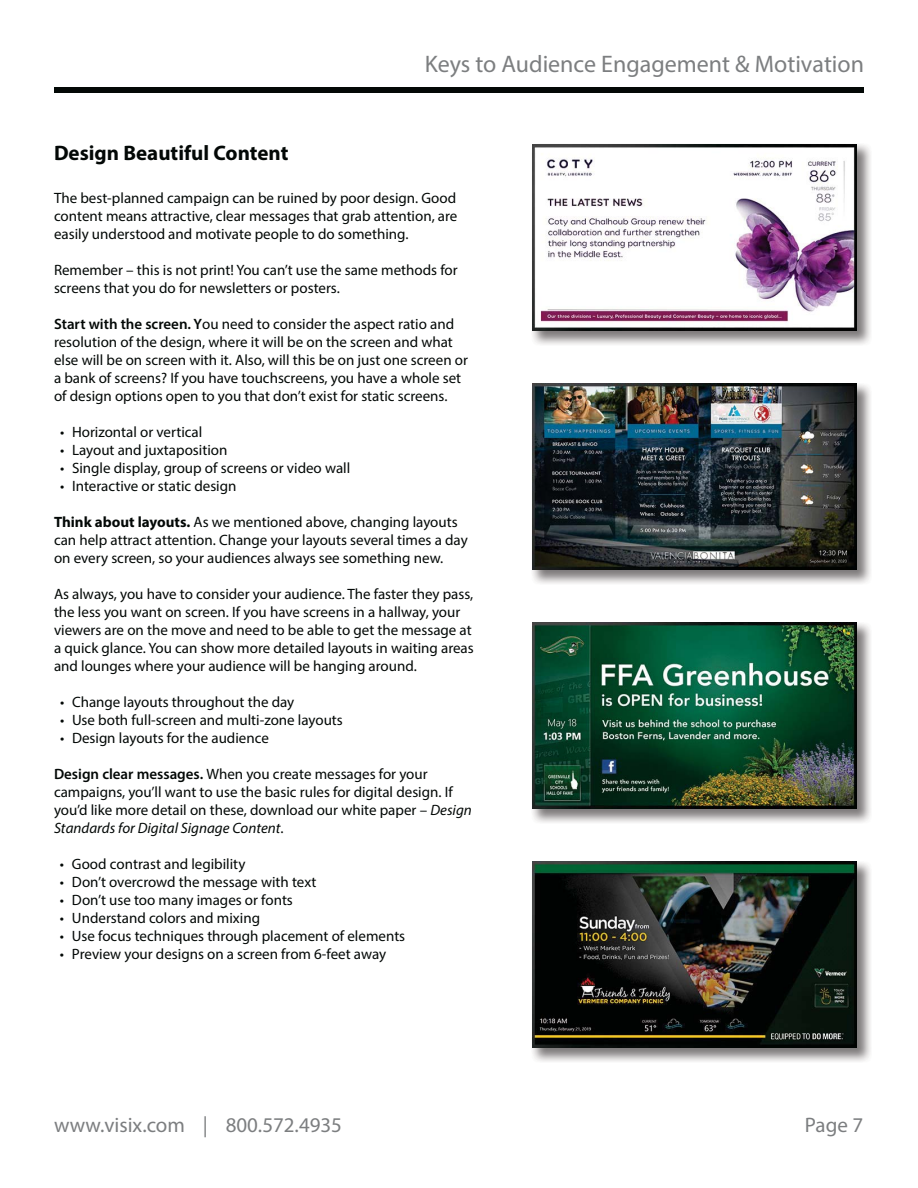
<style>
.page{position:relative;width:918px;height:1188px;background:#fff}
.page>*{position:absolute;margin:0;border:0;box-sizing:border-box;transform-origin:0 0}
.t1{font:24px "Myriad Pro";color:#7c7e80}
.t2{font:21px "Myriad Pro";color:#7c7e80}
.t3{font:700 21px "Myriad Pro";color:#030806}
.t4{font:15px/18px "Myriad Pro";color:#030806}
.s1{font-weight:600}
.s2{font-weight:700}
.s3{font-style:italic}
</style>
<div class="page">
<div style="left:54px;top:88px;width:810px;height:5px;background:#030806"></div>
<img style="left:532px;top:144px;width:339px;height:201px">
<img style="left:532px;top:144px;width:324px;height:187px">
<img style="left:532px;top:383px;width:339px;height:201px">
<img style="left:532px;top:383px;width:324px;height:187px">
<img style="left:532px;top:622px;width:339px;height:201px">
<img style="left:532px;top:622px;width:324px;height:187px">
<img style="left:532px;top:861px;width:339px;height:201px">
<img style="left:532px;top:861px;width:324px;height:187px">
<h1 class="t1" style="left:425px;top:55px;width:441px">Keys to Audience Engagement &amp; Motivation</h1>
<h2 class="t3" style="left:54px;top:145px;width:236px">Design Beautiful Content</h2>
<p class="t4" style="left:54px;top:190px;width:405px;text-align:justify">The best-planned campaign can be ruined by poor design. Good content means attractive, clear messages that grab attention, are easily understood and motivate people to do something.</p>
<p class="t4" style="left:54px;top:262px;width:405px">Remember – this is not print! You can’t use the same methods for screens that you do for newsletters or posters.</p>
<p class="t4" style="left:54px;top:316px;width:415px"><span class="s1">Start with the screen. Y</span>ou need to consider the aspect ratio and resolution of the design, where it will be on the screen and what else will be on screen with it. Also, will this be on just one screen or a bank of screens? If you have touchscreens, you have a whole set of design options open to you that don’t exist for static screens.</p>
<p class="t4" style="left:60px;top:424px;width:144px">• Horizontal or vertical</p>
<p class="t4" style="left:60px;top:442px;width:169px">• Layout and juxtaposition</p>
<p class="t4" style="left:60px;top:460px;width:292px">• Single display, group of screens or video wall</p>
<p class="t4" style="left:60px;top:478px;width:178px">• Interactive or static design</p>
<p class="t4" style="left:54px;top:514px;width:415px"><span class="s2">Think about layouts.</span> As we mentioned above, changing layouts can help attract attention. Change your layouts several times a day on every screen, so your audiences always see something new.</p>
<p class="t4" style="left:54px;top:586px;width:421px">As always, you have to consider your audience. The faster they pass, the less you want on screen. If you have screens in a hallway, your viewers are on the move and need to be able to get the message at a quick glance. You can show more detailed layouts in waiting areas and lounges where your audience will be hanging around.</p>
<p class="t4" style="left:60px;top:694px;width:236px">• Change layouts throughout the day</p>
<p class="t4" style="left:60px;top:712px;width:284px">• Use both full-screen and multi-zone layouts</p>
<p class="t4" style="left:60px;top:730px;width:210px">• Design layouts for the audience</p>
<p class="t4" style="left:54px;top:766px;width:419px"><span class="s1">Design clear messages.</span> When you create messages for your campaigns, you’ll want to use the basic rules for digital design. If you’d like more detail on these, download our white paper – <span class="s3">Design Standards for Digital Signage Content</span>.</p>
<p class="t4" style="left:60px;top:856px;width:187px">• Good contrast and legibility</p>
<p class="t4" style="left:60px;top:874px;width:258px">• Don’t overcrowd the message with text</p>
<p class="t4" style="left:60px;top:892px;width:234px">• Don’t use too many images or fonts</p>
<p class="t4" style="left:60px;top:910px;width:202px">• Understand colors and mixing</p>
<p class="t4" style="left:60px;top:928px;width:347px">• Use focus techniques through placement of elements</p>
<p class="t4" style="left:60px;top:946px;width:328px">• Preview your designs on a screen from 6-feet away</p>
<h2 class="t2" style="left:54px;top:1117px;width:290px">www.visix.com | 800.572.4935</h2>
<h2 class="t2" style="left:805px;top:1117px;width:60px">Page 7</h2>
</div>
